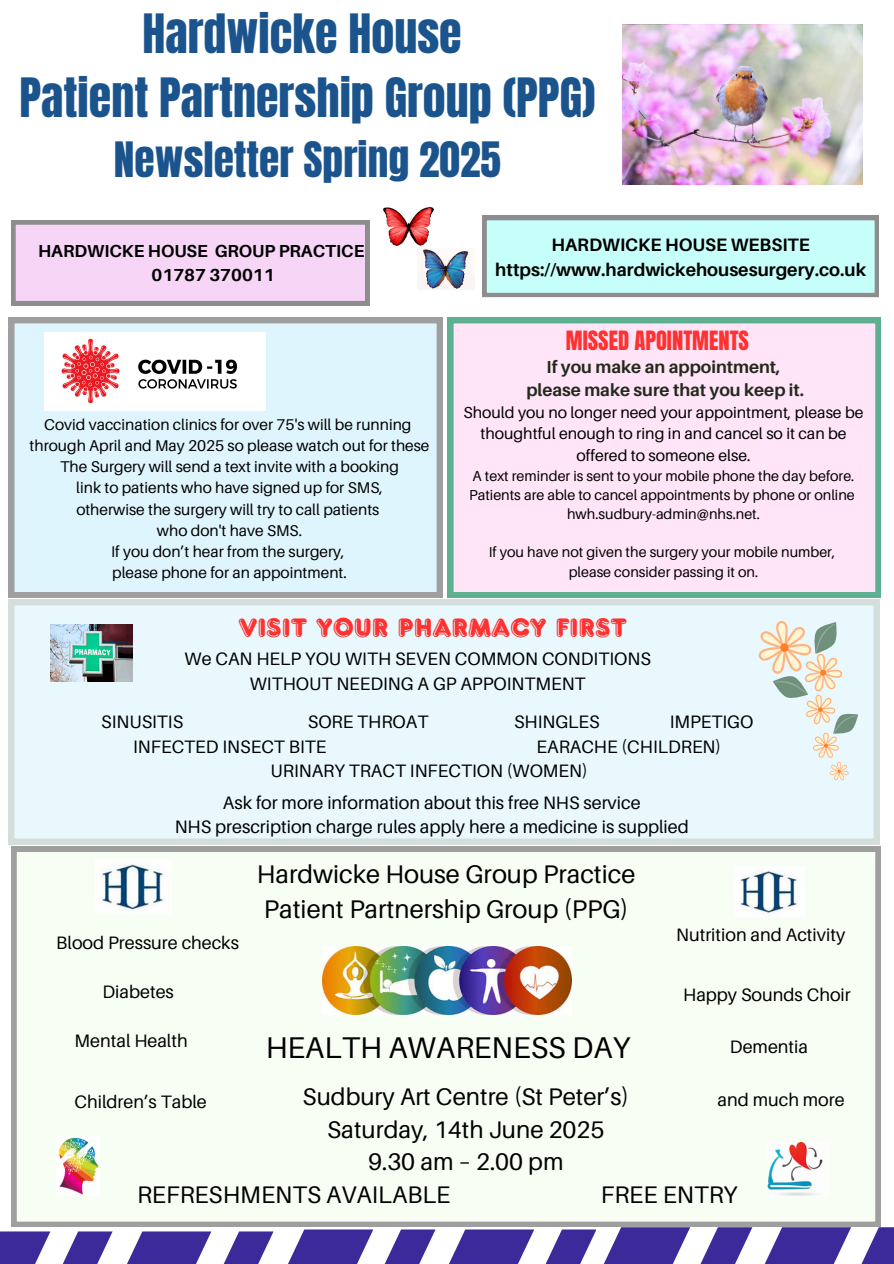
<style>
.page{position:relative;width:894px;height:1264px;background:#fff}
.page>*{position:absolute;margin:0;border:0;box-sizing:border-box;transform-origin:0 0}
.t1{font:46.05px/63.4px "Anton";color:#1b548d;text-align:center}
.t2{font:41.4px "Anton";color:#1b548d}
.t3{font:30px "Aileron";color:#000}
.t4{font:27.6px "Frankfurter Com Highlight";color:#ff3131}
.t5{font:25.5px/34.8px "Aileron";color:#000}
.t6{font:24px "Aileron";color:#000}
.t7{font:22.5px "Anton";color:#ff3131}
.t8{font:18px "Aileron";color:#000}
.t9{font:700 18px "Aileron";color:#000}
.t10{font:700 17.4px "Aileron";color:#23291c}
.t11{font:700 17.4px/23.7px "Aileron";color:#000}
.t12{font:15.9px/21.3px "Aileron";color:#000;text-align:center}
.t13{font:15.6px "Aileron";color:#000}
.t14{font:14.4px "Aileron";color:#000}
</style>
<div class="page">
<svg style="left:0;top:1182px;width:893px;height:81px"></svg>
<svg style="left:11px;top:220px;width:358px;height:85px;background:#e8cbe8"></svg>
<div style="left:9px;top:600px;width:869px;height:244px;background:#e9f8fd"></div>
<div style="left:11px;top:846px;width:869px;height:380px;background:#f7fff5"></div>
<svg style="left:9px;top:318px;width:433px;height:279px;background:#daeef6"></svg>
<img style="left:622px;top:25px;width:240px;height:159px">
<img style="left:95px;top:859px;width:76px;height:54px">
<img style="left:734px;top:866px;width:69px;height:50px">
<img style="left:322px;top:946px;width:249px;height:68px">
<img style="left:44px;top:332px;width:222px;height:78px">
<img style="left:383px;top:207px;width:51px;height:38px">
<div style="left:448px;top:318px;width:432px;height:279px;background:#ffe5f7"></div>
<svg style="left:482px;top:216px;width:396px;height:81px;background:#bef0ec"></svg>
<img style="left:417px;top:249px;width:54px;height:40px">
<img style="left:56px;top:1135px;width:43px;height:60px">
<img style="left:766px;top:1141px;width:62px;height:54px">
<svg style="left:757px;top:621px;width:100px;height:159px;background:#e3e7e0"></svg>
<img style="left:51px;top:624px;width:82px;height:58px">
<p class="t1" style="left:20px;top:3px;width:577px">Hardwicke House<br>Patient Partnership Group (PPG)</p>
<p class="t2" style="left:114px;top:130px;width:388px">Newsletter Spring 2025</p>
<p class="t11" style="left:151px;top:239px;width:214px;text-indent:-113px">HARDWICKE HOUSE GROUP PRACTICE<br>01787 370011</p>
<p class="t13" style="left:44px;top:414px;width:368px">Covid vaccination clinics for over 75's will be running</p>
<h6 class="t13" style="left:30px;top:435px;width:401px">through April and May 2025 so please watch out for these</h6>
<p class="t13" style="left:60px;top:457px;width:340px">The Surgery will send a text invite with a booking</p>
<p class="t13" style="left:76px;top:478px;width:308px">link to patients who have signed up for SMS,</p>
<p class="t13" style="left:76px;top:499px;width:304px">otherwise the surgery will try to call patients</p>
<p class="t13" style="left:157px;top:520px;width:147px">who don't have SMS.</p>
<p class="t13" style="left:111px;top:542px;width:235px">If you don’t hear from the surgery,</p>
<h5 class="t13" style="left:112px;top:563px;width:236px">please phone for an appointment.</h5>
<p class="t9" style="left:551px;top:233px;width:260px">HARDWICKE HOUSE WEBSITE</p>
<p class="t9" style="left:495px;top:258px;width:372px">https://www.hardwickehousesurgery.co.uk</p>
<p class="t7" style="left:565px;top:324px;width:184px">MISSED APOINTMENTS</p>
<p class="t10" style="left:546px;top:356px;width:235px">If you make an appointment,</p>
<p class="t10" style="left:526px;top:379px;width:279px">please make sure that you keep it.</p>
<p class="t12" style="left:463px;top:401px;width:401px">Should you no longer need your appointment, please be thoughtful enough to ring in and cancel so it can be offered to someone else.</p>
<p class="t14" style="left:472px;top:467px;width:383px">A text reminder is sent to your mobile phone the day before.</p>
<p class="t14" style="left:469px;top:486px;width:387px">Patients are able to cancel appointments by phone or online</p>
<p class="t14" style="left:567px;top:505px;width:194px">hwh.sudbury-admin@nhs.net.</p>
<p class="t14" style="left:488px;top:543px;width:348px">If you have not given the surgery your mobile number,</p>
<p class="t14" style="left:568px;top:562px;width:191px">please consider passing it on.</p>
<p class="t4" style="left:238px;top:610px;width:390px">VISIT YOUR PHARMACY FIRST</p>
<p class="t8" style="left:184px;top:647px;width:467px">We CAN HELP YOU WITH SEVEN COMMON CONDITIONS</p>
<p class="t8" style="left:250px;top:672px;width:337px">WITHOUT NEEDING A GP APPOINTMENT</p>
<p class="t8" style="left:101px;top:710px;width:84px">SINUSITIS</p>
<p class="t8" style="left:308px;top:710px;width:122px">SORE THROAT</p>
<p class="t8" style="left:514px;top:710px;width:87px">SHINGLES</p>
<p class="t8" style="left:669px;top:710px;width:85px">IMPETIGO</p>
<p class="t8" style="left:133px;top:735px;width:195px">INFECTED INSECT BITE</p>
<p class="t8" style="left:536px;top:735px;width:186px">EARACHE (CHILDREN)</p>
<p class="t8" style="left:270px;top:759px;width:318px">URINARY TRACT INFECTION (WOMEN)</p>
<h4 class="t8" style="left:223px;top:791px;width:419px">Ask for more information about this free NHS service</h4>
<p class="t8" style="left:175px;top:815px;width:515px">NHS prescription charge rules apply here a medicine is supplied</p>
<p class="t5" style="left:257px;top:856px;width:380px">Hardwicke House Group Practice<br>Patient Partnership Group (PPG)</p>
<p class="t8" style="left:56px;top:931px;width:184px">Blood Pressure checks</p>
<p class="t8" style="left:676px;top:923px;width:171px">Nutrition and Activity</p>
<h2 class="t8" style="left:102px;top:980px;width:73px">Diabetes</h2>
<p class="t8" style="left:75px;top:1029px;width:115px">Mental Health</p>
<p class="t8" style="left:729px;top:1035px;width:80px">Dementia</p>
<p class="t8" style="left:683px;top:983px;width:169px">Happy Sounds Choir</p>
<p class="t3" style="left:265px;top:1029px;width:366px">HEALTH AWARENESS DAY</p>
<p class="t6" style="left:302px;top:1081px;width:328px">Sudbury Art Centre (St Peter’s)</p>
<p class="t6" style="left:327px;top:1114px;width:278px">Saturday, 14th June 2025</p>
<p class="t6" style="left:368px;top:1146px;width:197px">9.30 am – 2.00 pm</p>
<p class="t6" style="left:137px;top:1179px;width:315px">REFRESHMENTS AVAILABLE</p>
<p class="t6" style="left:600px;top:1179px;width:138px">FREE ENTRY</p>
<p class="t8" style="left:717px;top:1088px;width:129px">and much more</p>
<p class="t8" style="left:74px;top:1090px;width:134px">Children’s Table</p>
</div>
